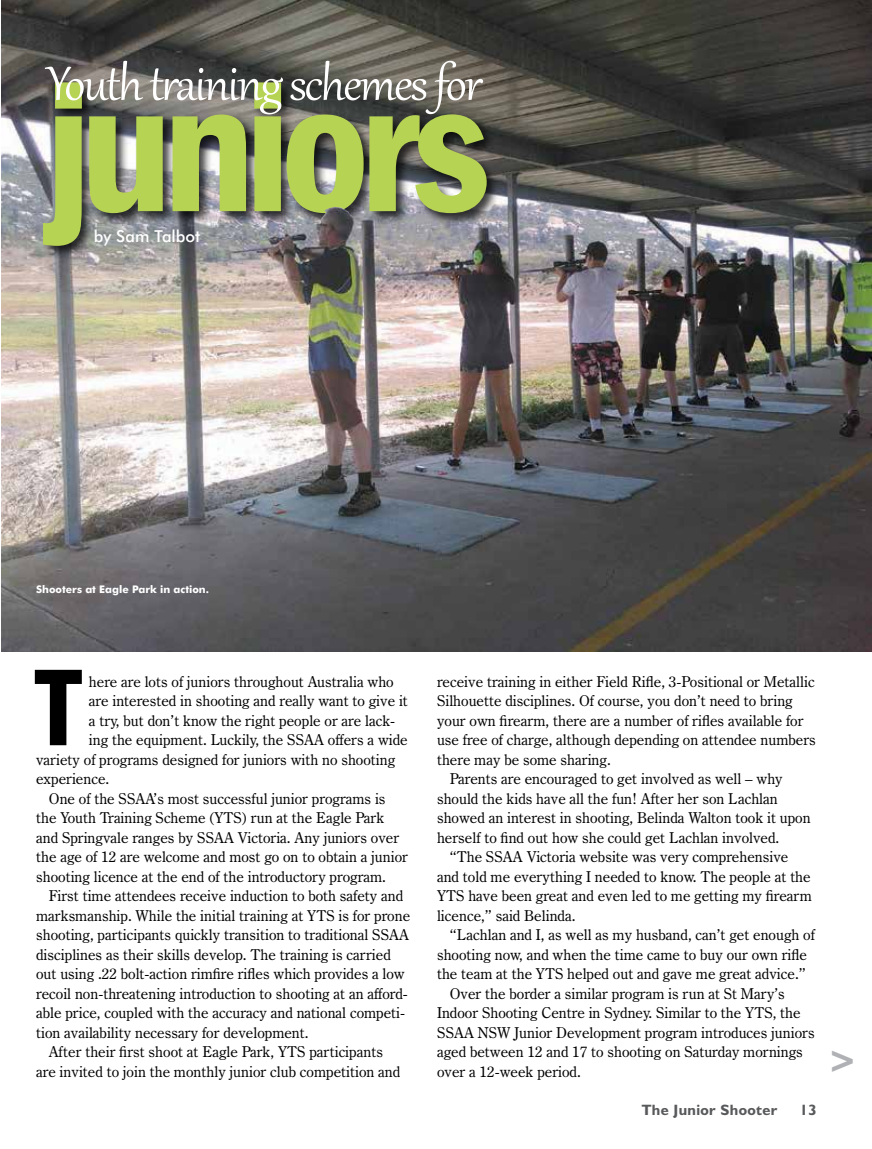
<style>
.page{position:relative;width:872px;height:1149px;background:#fff}
.page>*{position:absolute;margin:0;border:0;box-sizing:border-box;transform-origin:0 0}
.t1{font:600 condensed 192px "Franklin Gothic";letter-spacing:-.05em;color:#b7d354}
.t2{font:600 condensed 113.1px "Franklin Gothic";color:#000}
.t3{font:58.65px "Gabriola";letter-spacing:-.03em;color:#fff}
.t4{font:900 condensed 36px "Futura BT";color:#afb1b4}
.t5{font:500 16.5px "Futura BT";letter-spacing:-.005em;color:#fff}
.t6{font:15px "Century Oldstyle BT";color:#000}
.t7{font:700 15px "Humanist 521 BT";letter-spacing:.025em;color:#58595b}
.t8{font:700 10.5px "Futura BT";color:#fff}
</style>
<div class="page">
<img style="left:1px;top:0;width:871px;height:651px">
<div style="left:41px;top:80px;width:460px;height:180px;background:#000;opacity:.75"></div>
<img style="left:320px;top:207px;width:33px;height:21px">
<h3 class="t3" style="left:47px;top:45px;width:437px">Youth training schemes for</h3>
<h1 class="t1" style="left:45px;top:19px;width:447px">juniors</h1>
<p class="t5" style="left:94px;top:226px;width:108px">by Sam Talbot</p>
<p class="t8" style="left:36px;top:582px;width:174px">Shooters at Eagle Park in action.</p>
<h2 class="t2" style="left:36px;top:631px;width:46px">T</h2>
<p class="t6" style="left:89px;top:672px;width:306px">here are lots of juniors throughout Australia who</p>
<p class="t6" style="left:89px;top:691px;width:320px">are interested in shooting and really want to give it</p>
<p class="t6" style="left:89px;top:711px;width:308px">a try, but don’t know the right people or are lack-</p>
<p class="t6" style="left:89px;top:730px;width:320px">ing the equipment. Luckily, the SSAA offers a wide</p>
<p class="t6" style="left:36px;top:750px;width:361px">variety of programs designed for juniors with no shooting</p>
<p class="t6" style="left:36px;top:769px;width:75px">experience.</p>
<p class="t6" style="left:49px;top:789px;width:338px">One of the SSAA’s most successful junior programs is</p>
<p class="t6" style="left:36px;top:808px;width:350px">the Youth Training Scheme (YTS) run at the Eagle Park</p>
<p class="t6" style="left:36px;top:828px;width:364px">and Springvale ranges by SSAA Victoria. Any juniors over</p>
<p class="t6" style="left:36px;top:847px;width:373px">the age of 12 are welcome and most go on to obtain a junior</p>
<p class="t6" style="left:36px;top:867px;width:351px">shooting licence at the end of the introductory program.</p>
<p class="t6" style="left:49px;top:886px;width:356px">First time attendees receive induction to both safety and</p>
<p class="t6" style="left:36px;top:906px;width:375px">marksmanship. While the initial training at YTS is for prone</p>
<p class="t6" style="left:36px;top:925px;width:374px">shooting, participants quickly transition to traditional SSAA</p>
<p class="t6" style="left:36px;top:945px;width:356px">disciplines as their skills develop. The training is carried</p>
<p class="t6" style="left:36px;top:964px;width:370px">out using .22 bolt-action rimfire rifles which provides a low</p>
<p class="t6" style="left:36px;top:984px;width:373px">recoil non-threatening introduction to shooting at an afford-</p>
<p class="t6" style="left:36px;top:1003px;width:370px">able price, coupled with the accuracy and national competi-</p>
<p class="t6" style="left:36px;top:1023px;width:274px">tion availability necessary for development.</p>
<p class="t6" style="left:49px;top:1042px;width:336px">After their first shoot at Eagle Park, YTS participants</p>
<p class="t6" style="left:36px;top:1062px;width:366px">are invited to join the monthly junior club competition and</p>
<p class="t6" style="left:437px;top:672px;width:379px">receive training in either Field Rifle, 3-Positional or Metallic</p>
<p class="t6" style="left:437px;top:691px;width:357px">Silhouette disciplines. Of course, you don’t need to bring</p>
<p class="t6" style="left:437px;top:711px;width:368px">your own firearm, there are a number of rifles available for</p>
<p class="t6" style="left:437px;top:730px;width:380px">use free of charge, although depending on attendee numbers</p>
<p class="t6" style="left:437px;top:750px;width:175px">there may be some sharing.</p>
<p class="t6" style="left:450px;top:769px;width:334px">Parents are encouraged to get involved as well – why</p>
<p class="t6" style="left:437px;top:789px;width:342px">should the kids have all the fun! After her son Lachlan</p>
<p class="t6" style="left:437px;top:808px;width:375px">showed an interest in shooting, Belinda Walton took it upon</p>
<p class="t6" style="left:437px;top:828px;width:344px">herself to find out how she could get Lachlan involved.</p>
<p class="t6" style="left:450px;top:847px;width:340px">“The SSAA Victoria website was very comprehensive</p>
<p class="t6" style="left:437px;top:867px;width:375px">and told me everything I needed to know. The people at the</p>
<p class="t6" style="left:437px;top:886px;width:376px">YTS have been great and even led to me getting my firearm</p>
<p class="t6" style="left:437px;top:906px;width:140px">licence,” said Belinda.</p>
<p class="t6" style="left:450px;top:925px;width:366px">“Lachlan and I, as well as my husband, can’t get enough of</p>
<p class="t6" style="left:437px;top:945px;width:371px">shooting now, and when the time came to buy our own rifle</p>
<p class="t6" style="left:437px;top:964px;width:370px">the team at the YTS helped out and gave me great advice.”</p>
<p class="t6" style="left:450px;top:984px;width:337px">Over the border a similar program is run at St Mary’s</p>
<p class="t6" style="left:437px;top:1003px;width:365px">Indoor Shooting Centre in Sydney. Similar to the YTS, the</p>
<p class="t6" style="left:437px;top:1023px;width:379px">SSAA NSW Junior Development program introduces juniors</p>
<p class="t6" style="left:437px;top:1042px;width:367px">aged between 12 and 17 to shooting on Saturday mornings</p>
<p class="t6" style="left:437px;top:1062px;width:145px">over a 12-week period.</p>
<p class="t7" style="left:641px;top:1100px;width:137px">The Junior Shooter</p>
<p class="t7" style="left:800px;top:1100px;width:18px">13</p>
<h3 class="t4" style="left:827px;top:1036px;width:31px">&gt;</h3>
</div>
